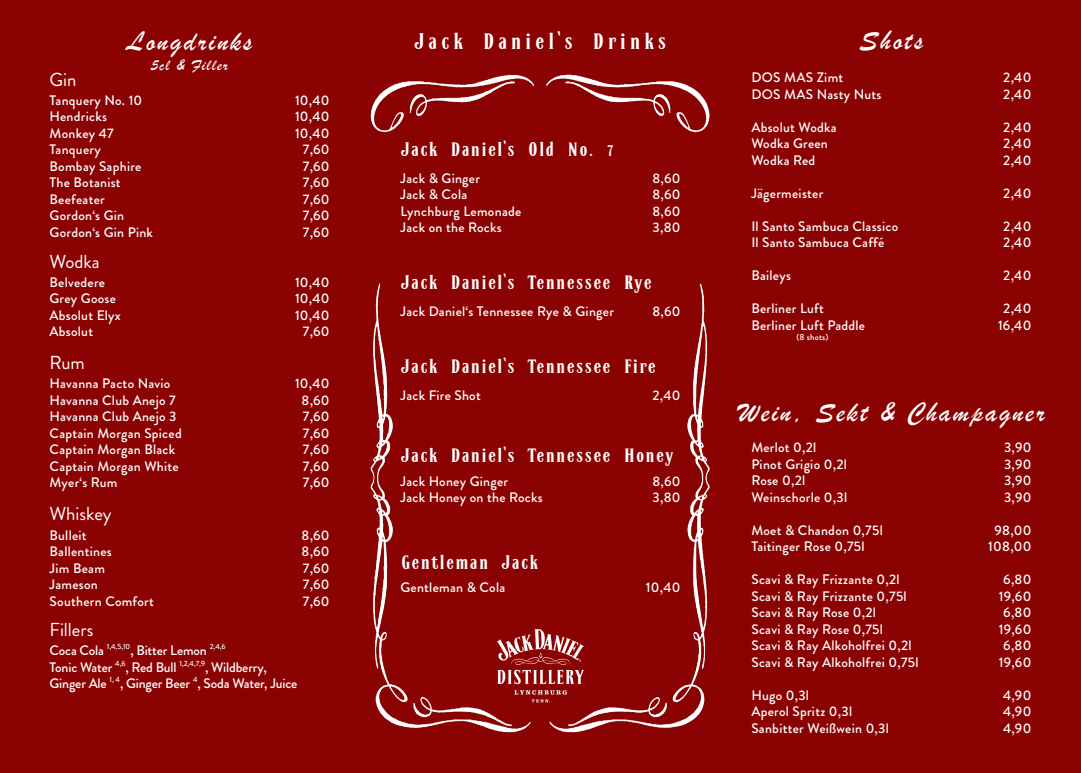
<style>
.page{position:relative;width:1081px;height:773px;background:#fff}
.page>*{position:absolute;margin:0;border:0;box-sizing:border-box;transform-origin:0 0}
.t1{font:28.75px "Brush Script";letter-spacing:.08em;color:#fff}
.t2{font:28.75px "Jasper Daniels";letter-spacing:.075em;color:#fff}
.t3{font:25px "Jasper Daniels";letter-spacing:-.005em;color:#fff}
.t4{font:18.75px "Brandon Grotesque";color:#fff}
.t5{font:16.25px "Brush Script";letter-spacing:.08em;color:#fff}
.t6{font:500 13.75px/16.5px "Brandon Grotesque";letter-spacing:.02em;color:#fff}
.t7{font:500 13.75px "Brandon Grotesque";letter-spacing:-.01em;color:#fff}
.t8{font:500 8.75px "Brandon Grotesque";letter-spacing:.02em;color:#fff}
.t9{font:500 7.5px "Brandon Grotesque";color:#fff}
</style>
<div class="page">
<div style="left:0;top:0;width:1081px;height:772px;background:#8b0202"></div>
<img style="left:370px;top:74px;width:340px;height:659px">
<h3 class="t4" style="left:50px;top:66px;width:28px">Gin</h3>
<h1 class="t1" style="left:127px;top:24px;width:127px">Longdrinks</h1>
<p class="t5" style="left:151px;top:56px;width:78px">5cl &amp; Filler</p>
<p class="t6" style="left:50px;top:92px;width:105px">Tanquery No. 10<br>Hendricks<br>Monkey 47<br>Tanquery<br>Bombay Saphire<br>The Botanist<br>Beefeater<br>Gordon‘s Gin<br>Gordon‘s Gin Pink</p>
<p class="t6" style="left:295px;top:92px;width:36px;text-align:center">10,40<br>10,40<br>10,40<br>7,60<br>7,60<br>7,60<br>7,60<br>7,60<br>7,60</p>
<p class="t6" style="left:50px;top:274px;width:73px">Belvedere<br>Grey Goose<br>Absolut Elyx<br>Absolut</p>
<p class="t6" style="left:295px;top:274px;width:36px;text-align:center">10,40<br>10,40<br>10,40<br>7,60</p>
<p class="t6" style="left:50px;top:375px;width:134px">Havanna Pacto Navio<br>Havanna Club Anejo 7<br>Havanna Club Anejo 3<br>Captain Morgan Spiced<br>Captain Morgan Black<br>Captain Morgan White<br>Myer‘s Rum</p>
<p class="t6" style="left:295px;top:375px;width:36px;text-align:center">10,40<br>8,60<br>7,60<br>7,60<br>7,60<br>7,60<br>7,60</p>
<p class="t6" style="left:50px;top:526px;width:106px">Bulleit<br>Ballentines<br>Jim Beam<br>Jameson<br>Southern Comfort</p>
<p class="t6" style="left:301px;top:526px;width:30px;text-align:justify">8,60<br>8,60<br>7,60<br>7,60<br>7,60</p>
<h3 class="t4" style="left:50px;top:248px;width:52px">Wodka</h3>
<h3 class="t4" style="left:50px;top:349px;width:37px">Rum</h3>
<h3 class="t4" style="left:50px;top:501px;width:64px">Whiskey</h3>
<h3 class="t4" style="left:50px;top:616px;width:45px">Fillers</h3>
<p class="t7" style="left:50px;top:641px;width:56px">Coca Cola</p>
<p class="t9" style="left:107px;top:641px;width:25px">1,4,5,10</p>
<p class="t7" style="left:130px;top:641px;width:78px">, Bitter Lemon</p>
<p class="t9" style="left:210px;top:641px;width:17px">2,4,6</p>
<p class="t7" style="left:50px;top:657px;width:64px">Tonic Water</p>
<p class="t9" style="left:115px;top:657px;width:12px">4,6</p>
<p class="t6" style="left:125px;top:659px;width:53px">, Red Bull</p>
<p class="t9" style="left:179px;top:657px;width:27px">1,2,4,7,9</p>
<p class="t7" style="left:205px;top:657px;width:63px">, Wildberry,</p>
<p class="t7" style="left:50px;top:674px;width:59px">Ginger Ale</p>
<p class="t9" style="left:109px;top:674px;width:12px">1, 4</p>
<p class="t7" style="left:120px;top:674px;width:72px">, Ginger Beer</p>
<p class="t9" style="left:193px;top:674px;width:6px">4</p>
<p class="t7" style="left:197px;top:674px;width:101px">, Soda Water, Juice</p>
<h1 class="t2" style="left:414px;top:27px;width:255px">Jack Daniel‘s Drinks</h1>
<h2 class="t3" style="left:400px;top:137px;width:215px">Jack Daniel‘s Old No. 7</h2>
<p class="t6" style="left:400px;top:170px;width:122px">Jack &amp; Ginger<br>Jack &amp; Cola<br>Lynchburg Lemonade<br>Jack on the Rocks</p>
<p class="t6" style="left:652px;top:170px;width:30px;text-align:justify">8,60<br>8,60<br>8,60<br>3,80</p>
<h2 class="t3" style="left:400px;top:270px;width:253px">Jack Daniel‘s Tennessee Rye</h2>
<p class="t6" style="left:400px;top:303px;width:215px">Jack Daniel‘s Tennessee Rye &amp; Ginger</p>
<p class="t6" style="left:652px;top:303px;width:30px">8,60</p>
<h2 class="t3" style="left:400px;top:354px;width:257px">Jack Daniel‘s Tennessee Fire</h2>
<p class="t6" style="left:400px;top:387px;width:82px">Jack Fire Shot</p>
<p class="t6" style="left:652px;top:387px;width:30px">2,40</p>
<h2 class="t3" style="left:400px;top:443px;width:275px">Jack Daniel‘s Tennessee Honey</h2>
<p class="t6" style="left:400px;top:473px;width:144px">Jack Honey Ginger<br>Jack Honey on the Rocks</p>
<h2 class="t3" style="left:400px;top:549px;width:140px">Gentleman Jack</h2>
<p class="t6" style="left:400px;top:579px;width:106px">Gentleman &amp; Cola</p>
<p class="t6" style="left:652px;top:473px;width:30px">8,60<br>3,80</p>
<p class="t6" style="left:646px;top:579px;width:36px">10,40</p>
<h1 class="t1" style="left:859px;top:23px;width:65px">Shots</h1>
<p class="t6" style="left:751px;top:69px;width:132px">DOS MAS Zimt<br>DOS MAS Nasty Nuts</p>
<p class="t6" style="left:751px;top:119px;width:87px">Absolut Wodka<br>Wodka Green<br>Wodka Red</p>
<p class="t6" style="left:751px;top:185px;width:73px">Jägermeister</p>
<p class="t6" style="left:751px;top:218px;width:148px">Il Santo Sambuca Classico<br>Il Santo Sambuca Caffé</p>
<p class="t6" style="left:751px;top:267px;width:41px">Baileys</p>
<p class="t6" style="left:751px;top:300px;width:115px">Berliner Luft<br>Berliner Luft Paddle</p>
<p class="t8" style="left:796px;top:331px;width:34px">(8 shots)</p>
<p class="t6" style="left:1003px;top:69px;width:30px">2,40<br>2,40</p>
<p class="t6" style="left:1003px;top:119px;width:30px;text-align:justify">2,40<br>2,40<br>2,40</p>
<p class="t6" style="left:1003px;top:185px;width:30px">2,40</p>
<p class="t6" style="left:1003px;top:218px;width:30px">2,40<br>2,40</p>
<p class="t6" style="left:1003px;top:267px;width:30px">2,40</p>
<p class="t6" style="left:998px;top:300px;width:35px;text-align:center">2,40<br>16,40</p>
<h1 class="t1" style="left:738px;top:396px;width:308px">Wein, Sekt &amp; Champagner</h1>
<p class="t6" style="left:1004px;top:439px;width:29px;text-align:justify">3,90<br>3,90<br>3,90<br>3,90</p>
<p class="t6" style="left:988px;top:522px;width:45px;text-align:center">98,00<br>108,00</p>
<p class="t6" style="left:999px;top:571px;width:34px;text-align:center">6,80<br>19,60<br>6,80<br>19,60<br>6,80<br>19,60</p>
<p class="t6" style="left:1003px;top:687px;width:30px;text-align:justify">4,90<br>4,90<br>4,90</p>
<p class="t6" style="left:751px;top:439px;width:97px">Merlot 0,2l<br>Pinot Grigio 0,2l<br>Rose 0,2l<br>Weinschorle 0,3l</p>
<p class="t6" style="left:751px;top:522px;width:133px">Moet &amp; Chandon 0,75l<br>Taitinger Rose 0,75l</p>
<p class="t6" style="left:751px;top:571px;width:169px">Scavi &amp; Ray Frizzante 0,2l<br>Scavi &amp; Ray Frizzante 0,75l<br>Scavi &amp; Ray Rose 0,2l<br>Scavi &amp; Ray Rose 0,75l<br>Scavi &amp; Ray Alkoholfrei 0,2l<br>Scavi &amp; Ray Alkoholfrei 0,75l</p>
<p class="t6" style="left:751px;top:687px;width:139px">Hugo 0,3l<br>Aperol Spritz 0,3l<br>Sanbitter Weißwein 0,3l</p>
</div>
